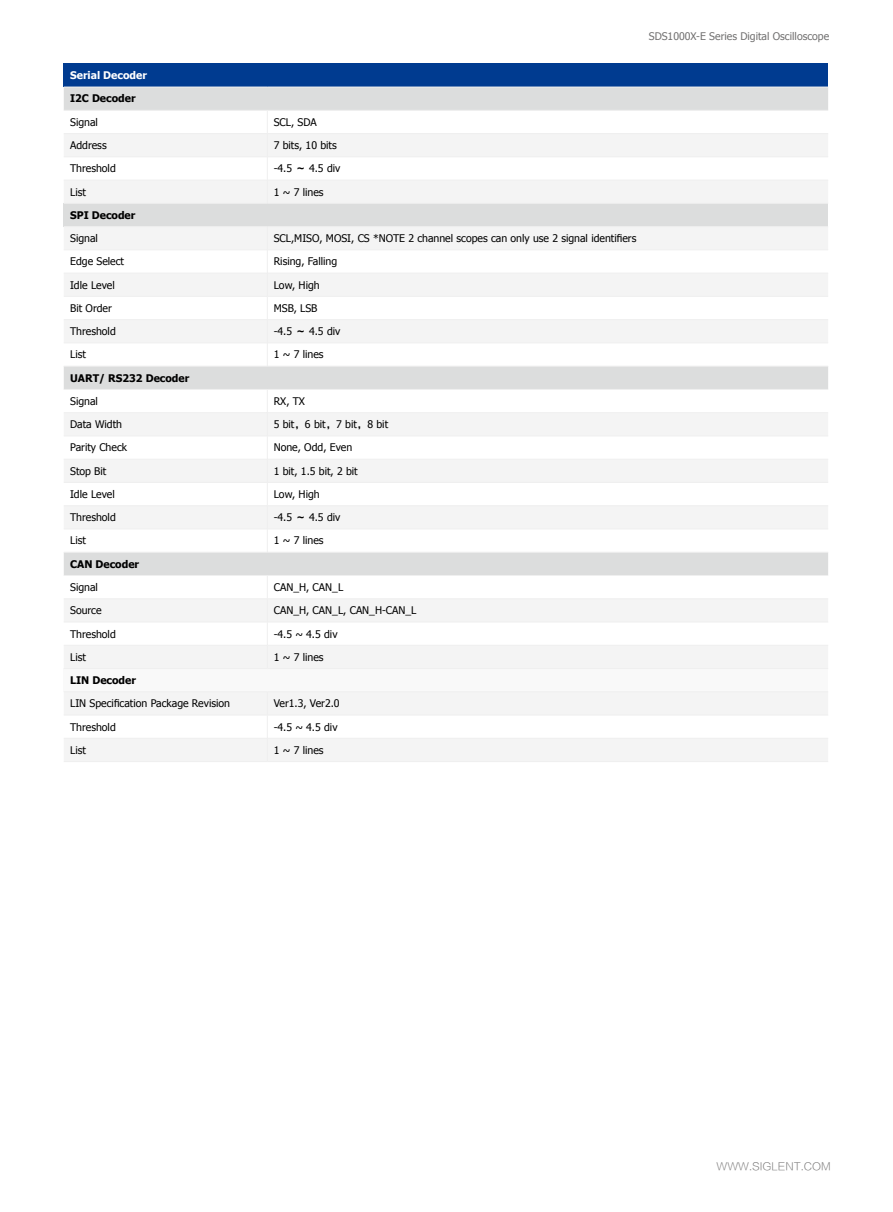
<style>
.page{position:relative;width:893px;height:1212px;background:#fff}
.page>*{position:absolute;margin:0;border:0;box-sizing:border-box;transform-origin:0 0}
.t1{font:10.5px "Tahoma";color:#000}
.t2{font:700 10.5px "Tahoma";color:#000}
.t3{font:10.5px "Tahoma";color:#727171}
.t4{font:10.5px "FZLTKHK GBK1 0";color:#727171}
.t5{font:700 10.5px "Tahoma";color:#fff}
.s1{font-family:"FZLTZHK GBK1 0"}
</style>
<div class="page">
<div style="left:64px;top:64px;width:764px;height:23px;background:#003b90"></div>
<div style="left:64px;top:88px;width:764px;height:22px;background:#dcdddd"></div>
<svg style="left:64px;top:134px;width:764px;height:627px;fill:#f4f4f4"></svg>
<div style="left:64px;top:203px;width:764px;height:24px;background:#dcdddd"></div>
<div style="left:64px;top:668px;width:764px;height:24px;background:#f9f9f9"></div>
<hr style="left:64px;top:133px;width:203px;height:1px;background:#efefef">
<hr style="left:267px;top:133px;width:561px;height:1px;background:#efefef">
<hr style="left:64px;top:157px;width:203px;height:1px;background:#efefef">
<hr style="left:267px;top:157px;width:561px;height:1px;background:#efefef">
<hr style="left:64px;top:180px;width:203px;height:1px;background:#efefef">
<hr style="left:267px;top:180px;width:561px;height:1px;background:#efefef">
<svg style="left:267px;top:111px;width:1px;height:92px"></svg>
<hr style="left:64px;top:250px;width:203px;height:1px;background:#efefef">
<hr style="left:267px;top:250px;width:561px;height:1px;background:#efefef">
<hr style="left:64px;top:273px;width:203px;height:1px;background:#efefef">
<hr style="left:267px;top:273px;width:561px;height:1px;background:#efefef">
<hr style="left:64px;top:296px;width:203px;height:1px;background:#efefef">
<hr style="left:267px;top:296px;width:561px;height:1px;background:#efefef">
<hr style="left:64px;top:319px;width:203px;height:1px;background:#efefef">
<hr style="left:267px;top:319px;width:561px;height:1px;background:#efefef">
<hr style="left:64px;top:343px;width:203px;height:1px;background:#efefef">
<hr style="left:267px;top:343px;width:561px;height:1px;background:#efefef">
<svg style="left:267px;top:227px;width:1px;height:139px"></svg>
<hr style="left:64px;top:412px;width:203px;height:1px;background:#efefef">
<hr style="left:267px;top:412px;width:561px;height:1px;background:#efefef">
<hr style="left:64px;top:436px;width:203px;height:1px;background:#efefef">
<hr style="left:267px;top:436px;width:561px;height:1px;background:#efefef">
<hr style="left:64px;top:459px;width:203px;height:1px;background:#efefef">
<hr style="left:267px;top:459px;width:561px;height:1px;background:#efefef">
<hr style="left:64px;top:482px;width:203px;height:1px;background:#efefef">
<hr style="left:267px;top:482px;width:561px;height:1px;background:#efefef">
<hr style="left:64px;top:505px;width:203px;height:1px;background:#efefef">
<hr style="left:267px;top:505px;width:561px;height:1px;background:#efefef">
<hr style="left:64px;top:529px;width:203px;height:1px;background:#efefef">
<hr style="left:267px;top:529px;width:561px;height:1px;background:#efefef">
<svg style="left:267px;top:390px;width:1px;height:162px"></svg>
<hr style="left:64px;top:598px;width:203px;height:1px;background:#efefef">
<hr style="left:267px;top:598px;width:561px;height:1px;background:#efefef">
<hr style="left:64px;top:622px;width:203px;height:1px;background:#efefef">
<hr style="left:267px;top:622px;width:561px;height:1px;background:#efefef">
<hr style="left:64px;top:645px;width:203px;height:1px;background:#efefef">
<hr style="left:267px;top:645px;width:561px;height:1px;background:#efefef">
<svg style="left:267px;top:576px;width:1px;height:92px"></svg>
<hr style="left:64px;top:715px;width:203px;height:1px;background:#efefef">
<hr style="left:267px;top:715px;width:561px;height:1px;background:#efefef">
<hr style="left:64px;top:738px;width:203px;height:1px;background:#efefef">
<hr style="left:267px;top:738px;width:561px;height:1px;background:#efefef">
<svg style="left:267px;top:692px;width:1px;height:69px"></svg>
<hr style="left:64px;top:87px;width:203px;height:1px;background:#efefef">
<hr style="left:267px;top:87px;width:561px;height:1px;background:#efefef">
<hr style="left:64px;top:110px;width:203px;height:1px;background:#efefef">
<hr style="left:267px;top:110px;width:561px;height:1px;background:#efefef">
<hr style="left:64px;top:203px;width:203px;height:1px;background:#efefef">
<hr style="left:267px;top:203px;width:561px;height:1px;background:#efefef">
<hr style="left:64px;top:226px;width:203px;height:1px;background:#efefef">
<hr style="left:267px;top:226px;width:561px;height:1px;background:#efefef">
<hr style="left:64px;top:366px;width:203px;height:1px;background:#efefef">
<hr style="left:267px;top:366px;width:561px;height:1px;background:#efefef">
<hr style="left:64px;top:389px;width:203px;height:1px;background:#efefef">
<hr style="left:267px;top:389px;width:561px;height:1px;background:#efefef">
<hr style="left:64px;top:552px;width:203px;height:1px;background:#efefef">
<hr style="left:267px;top:552px;width:561px;height:1px;background:#efefef">
<hr style="left:64px;top:575px;width:203px;height:1px;background:#efefef">
<hr style="left:267px;top:575px;width:561px;height:1px;background:#efefef">
<hr style="left:64px;top:668px;width:203px;height:1px;background:#efefef">
<hr style="left:267px;top:668px;width:561px;height:1px;background:#efefef">
<hr style="left:64px;top:691px;width:203px;height:1px;background:#efefef">
<hr style="left:267px;top:691px;width:561px;height:1px;background:#efefef">
<hr style="left:64px;top:761px;width:203px;height:1px;background:#efefef">
<hr style="left:267px;top:761px;width:561px;height:1px;background:#efefef">
<p class="t5" style="left:70px;top:68px;width:78px">Serial Decoder</p>
<p class="t2" style="left:70px;top:91px;width:67px">I2C Decoder</p>
<p class="t1" style="left:70px;top:115px;width:29px">Signal</p>
<p class="t1" style="left:274px;top:115px;width:45px">SCL, SDA</p>
<p class="t1" style="left:70px;top:138px;width:38px">Address</p>
<p class="t1" style="left:274px;top:138px;width:65px">7 bits, 10 bits</p>
<p class="t1" style="left:70px;top:161px;width:47px">Threshold</p>
<p class="t1" style="left:274px;top:161px;width:68px">-4.5 <span class="s1">～</span> 4.5 div</p>
<p class="t1" style="left:70px;top:185px;width:17px">List</p>
<p class="t1" style="left:274px;top:185px;width:51px">1 ~ 7 lines</p>
<p class="t2" style="left:70px;top:208px;width:67px">SPI Decoder</p>
<p class="t1" style="left:70px;top:231px;width:29px">Signal</p>
<p class="t1" style="left:274px;top:231px;width:364px">SCL,MISO, MOSI, CS *NOTE 2 channel scopes can only use 2 signal identifiers</p>
<p class="t1" style="left:70px;top:254px;width:55px">Edge Select</p>
<p class="t1" style="left:274px;top:254px;width:65px">Rising, Falling</p>
<p class="t1" style="left:70px;top:278px;width:46px">Idle Level</p>
<p class="t1" style="left:274px;top:278px;width:47px">Low, High</p>
<p class="t1" style="left:70px;top:301px;width:43px">Bit Order</p>
<p class="t1" style="left:274px;top:301px;width:45px">MSB, LSB</p>
<p class="t1" style="left:70px;top:324px;width:47px">Threshold</p>
<p class="t1" style="left:274px;top:324px;width:68px">-4.5 <span class="s1">～</span> 4.5 div</p>
<p class="t1" style="left:70px;top:347px;width:17px">List</p>
<p class="t1" style="left:274px;top:347px;width:51px">1 ~ 7 lines</p>
<p class="t2" style="left:70px;top:370px;width:121px">UART/ RS232 Decoder</p>
<p class="t1" style="left:70px;top:394px;width:29px">Signal</p>
<p class="t1" style="left:274px;top:394px;width:33px">RX, TX</p>
<p class="t1" style="left:70px;top:417px;width:53px">Data Width</p>
<p class="t1" style="left:274px;top:417px;width:116px">5 bit<span class="s1">，</span>6 bit<span class="s1">，</span>7 bit<span class="s1">，</span>8 bit</p>
<p class="t1" style="left:70px;top:440px;width:58px">Parity Check</p>
<p class="t1" style="left:274px;top:440px;width:80px">None, Odd, Even</p>
<p class="t1" style="left:70px;top:464px;width:38px">Stop Bit</p>
<p class="t1" style="left:274px;top:464px;width:86px">1 bit, 1.5 bit, 2 bit</p>
<p class="t1" style="left:70px;top:487px;width:46px">Idle Level</p>
<p class="t1" style="left:274px;top:487px;width:47px">Low, High</p>
<p class="t1" style="left:70px;top:510px;width:47px">Threshold</p>
<p class="t1" style="left:274px;top:510px;width:68px">-4.5 <span class="s1">～</span> 4.5 div</p>
<p class="t1" style="left:70px;top:534px;width:17px">List</p>
<p class="t1" style="left:274px;top:534px;width:51px">1 ~ 7 lines</p>
<p class="t2" style="left:70px;top:556px;width:70px">CAN Decoder</p>
<p class="t1" style="left:70px;top:580px;width:29px">Signal</p>
<p class="t1" style="left:274px;top:580px;width:71px">CAN_H, CAN_L</p>
<p class="t1" style="left:70px;top:603px;width:33px">Source</p>
<p class="t1" style="left:274px;top:603px;width:144px">CAN_H, CAN_L, CAN_H-CAN_L</p>
<p class="t1" style="left:70px;top:627px;width:47px">Threshold</p>
<p class="t1" style="left:274px;top:627px;width:65px">-4.5 ~ 4.5 div</p>
<p class="t1" style="left:70px;top:650px;width:17px">List</p>
<p class="t1" style="left:274px;top:650px;width:51px">1 ~ 7 lines</p>
<p class="t2" style="left:70px;top:673px;width:67px">LIN Decoder</p>
<p class="t1" style="left:70px;top:696px;width:161px">LIN Specification Package Revision</p>
<p class="t1" style="left:274px;top:696px;width:67px">Ver1.3, Ver2.0</p>
<p class="t1" style="left:70px;top:720px;width:47px">Threshold</p>
<p class="t1" style="left:274px;top:720px;width:65px">-4.5 ~ 4.5 div</p>
<p class="t1" style="left:70px;top:743px;width:17px">List</p>
<p class="t1" style="left:274px;top:743px;width:51px">1 ~ 7 lines</p>
<p class="t3" style="left:649px;top:29px;width:182px">SDS1000X-E Series Digital Oscilloscope</p>
<p class="t4" style="left:716px;top:1160px;width:116px">WWW.SIGLENT.COM</p>
</div>
